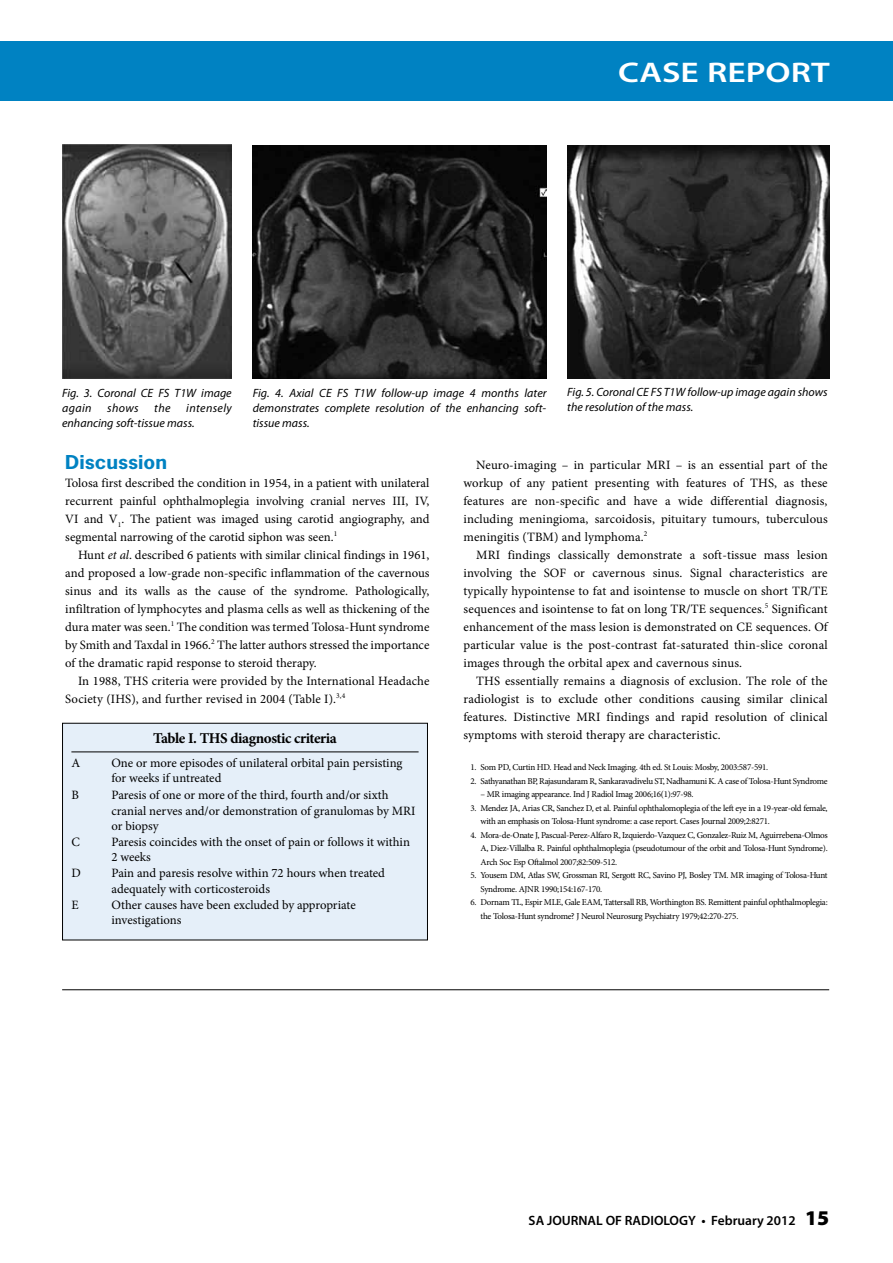
<style>
.page{position:relative;width:893px;height:1263px;background:#fff}
.page>*{position:absolute;margin:0;border:0;box-sizing:border-box;transform-origin:0 0}
.t1{font:600 28.5px "Myriad Pro";color:#fff;scale:1.25 1}
.t2{font:700 18px "News Gothic Std";color:#0082c2;scale:1.15 1}
.t3{font:700 15px "Minion Pro";letter-spacing:-.03em;color:#000}
.t4{font:600 13.5px "Myriad Pro";color:#000}
.t5{font:12.75px/18px "Minion Pro";color:#000}
.t6{font:italic 12px/15px "Myriad Pro";color:#000}
.t7{font:9px/13.5px "Minion Pro";letter-spacing:-.03em;color:#000}
.s1{font-style:italic}
.s2{font-weight:900;font-size:21px}
</style>
<div class="page">
<div style="left:0;top:41px;width:893px;height:60px;background:#0082c2"></div>
<div style="left:63px;top:723px;width:364px;height:217px;background:#e5eff9"></div>
<hr style="left:71px;top:751px;width:348px;height:1px;background:#000">
<div style="left:62px;top:723px;width:366px;height:217px;border:1px solid #000"></div>
<img style="left:62px;top:145px;width:170px;height:233px">
<img style="left:253px;top:145px;width:293px;height:233px">
<img style="left:567px;top:145px;width:262px;height:233px">
<hr style="left:62px;top:989px;width:767px;height:1px;background:#000">
<h1 class="t1" style="left:618px;top:54px;width:171px">CASE REPORT</h1>
<p class="t6" style="left:62px;top:385px;width:171px">Fig. 3. Coronal CE FS T1W image again</p>
<p class="t6" style="left:62px;top:400px;width:171px;text-indent:124px">intensely enhancing soft-tissue mass.</p>
<p class="t6" style="left:107px;top:400px;width:33px">shows</p>
<p class="t6" style="left:154px;top:400px;width:18px">the</p>
<p class="t6" style="left:253px;top:385px;width:295px;text-align:justify">Fig. 4. Axial CE FS T1W follow-up image 4 months later demonstrates complete resolution of the enhancing soft&shy;tissue mass.</p>
<p class="t6" style="left:567px;top:384px;width:262px">Fig. 5. Coronal CE FS T1W follow-up image again shows the resolution of the mass.</p>
<h2 class="t2" style="left:65px;top:450px;width:90px">Discussion</h2>
<p class="t5" style="left:65px;top:474px;width:366px;text-align:justify">Tolosa first described the condition in 1954, in a patient with unilateral recurrent painful ophthalmoplegia involving cranial nerves III, IV, VI and V<sub>1</sub>. The patient was imaged using carotid angiography, and segmental narrowing of the carotid siphon was seen.<sup>1</sup></p>
<p class="t5" style="left:65px;top:546px;width:366px;text-align:justify;text-indent:13px">Hunt <span class="s1">et al</span>. described 6 patients with similar clinical findings in 1961, and proposed a low-grade non-specific inflammation of the cavernous sinus and its walls as the cause of the syndrome. Pathologically, infiltration of lymphocytes and plasma cells as well as thickening of the dura mater was seen.<sup>1</sup> The condition was termed Tolosa-Hunt syndrome by Smith and Taxdal in 1966.<sup>2</sup> The latter authors stressed the importance of the dramatic rapid response to steroid therapy.</p>
<p class="t5" style="left:65px;top:672px;width:366px;text-indent:13px">In 1988, THS criteria were provided by the International Headache<br>Society (IHS), and further revised in 2004 (Table I).<sup>3,4</sup></p>
<p class="t3" style="left:153px;top:728px;width:185px">Table I. THS diagnostic criteria</p>
<p class="t5" style="left:71px;top:754px;width:10px">A</p>
<p class="t5" style="left:111px;top:755px;width:293px;line-height:15.3px">One or more episodes of unilateral orbital pain persisting for weeks if untreated</p>
<p class="t5" style="left:71px;top:786px;width:9px">B</p>
<p class="t5" style="left:111px;top:787px;width:305px;line-height:15.3px">Paresis of one or more of the third, fourth and/or sixth cranial nerves and/or demonstration of granulomas by MRI or biopsy</p>
<p class="t5" style="left:71px;top:833px;width:10px">C</p>
<p class="t5" style="left:111px;top:834px;width:300px;line-height:15.3px">Paresis coincides with the onset of pain or follows it within<br>2 weeks</p>
<p class="t5" style="left:71px;top:864px;width:11px">D</p>
<p class="t5" style="left:111px;top:866px;width:275px;line-height:15.3px">Pain and paresis resolve within 72 hours when treated adequately with corticosteroids</p>
<p class="t5" style="left:71px;top:896px;width:9px">E</p>
<p class="t5" style="left:111px;top:897px;width:246px;line-height:15.3px">Other causes have been excluded by appropriate investigations</p>
<p class="t5" style="left:463px;top:456px;width:366px;text-align:justify;text-indent:13px">Neuro-imaging – in particular MRI – is an essential part of the workup of any patient presenting with features of THS, as these features are non-specific and have a wide differential diagnosis, including meningioma, sarcoidosis, pituitary tumours, tuberculous meningitis (TBM) and lymphoma.<sup>2</sup></p>
<p class="t5" style="left:463px;top:546px;width:366px;text-align:justify;text-indent:13px">MRI findings classically demonstrate a soft-tissue mass lesion involving the SOF or cavernous sinus. Signal characteristics are typically hypointense to fat and isointense to muscle on short TR/TE sequences and isointense to fat on long TR/TE sequences.<sup>5</sup> Significant enhancement of the mass lesion is demonstrated on CE sequences. Of particular value is the post-contrast fat-saturated thin-slice coronal images through the orbital apex and cavernous sinus.</p>
<p class="t5" style="left:463px;top:672px;width:366px;text-align:justify;text-indent:13px">THS essentially remains a diagnosis of exclusion. The role of the radiologist is to exclude other conditions causing similar clinical features. Distinctive MRI findings and rapid resolution of clinical symptoms with steroid therapy are characteristic.</p>
<p class="t7" style="left:470px;top:760px;width:299px">1. Som PD, Curtin HD. Head and Neck Imaging. 4th ed. St Louis: Mosby, 2003:587-591.</p>
<p class="t7" style="left:470px;top:774px;width:359px">2. Sathyanathan BP, Rajasundaram R, Sankaravadivelu ST, Nadhamuni K. A case of Tolosa-Hunt Syndrome</p>
<p class="t7" style="left:480px;top:787px;width:215px">– MR imaging appearance. Ind J Radiol Imag 2006;16(1):97-98.</p>
<p class="t7" style="left:480px;top:801px;width:349px;text-indent:-10px">3. Mendez JA, Arias CR, Sanchez D, et al. Painful ophthalomoplegia of the left eye in a 19-year-old female, with an emphasis on Tolosa-Hunt syndrome: a case report. Cases Journal 2009;2:8271.</p>
<p class="t7" style="left:480px;top:828px;width:349px;text-align:justify;text-indent:-10px">4. Mora-de-Onate J, Pascual-Perez-Alfaro R, Izquierdo-Vazquez C, Gonzalez-Ruiz M, Aguirrebena-Olmos A, Diez-Villalba R. Painful ophthalmoplegia (pseudotumour of the orbit and Tolosa-Hunt Syndrome).<br>Arch Soc Esp Oftalmol 2007;82:509-512.</p>
<p class="t7" style="left:480px;top:868px;width:349px;text-indent:-10px">5. Yousem DM, Atlas SW, Grossman RI, Sergott RC, Savino PJ, Bosley TM. MR imaging of Tolosa-Hunt<br>Syndrome. AJNR 1990;154:167-170.</p>
<p class="t7" style="left:480px;top:895px;width:349px;text-indent:-10px">6. Dornam TL, Espir MLE, Gale EAM, Tattersall RB, Worthington BS. Remittent painful ophthalmoplegia: the Tolosa-Hunt syndrome? J Neurol Neurosurg Psychiatry 1979;42:270-275.</p>
<p class="t4" style="left:529px;top:1211px;width:302px">SA JOURNAL OF RADIOLOGY • February 2012 <span class="s2">15</span></p>
</div>
